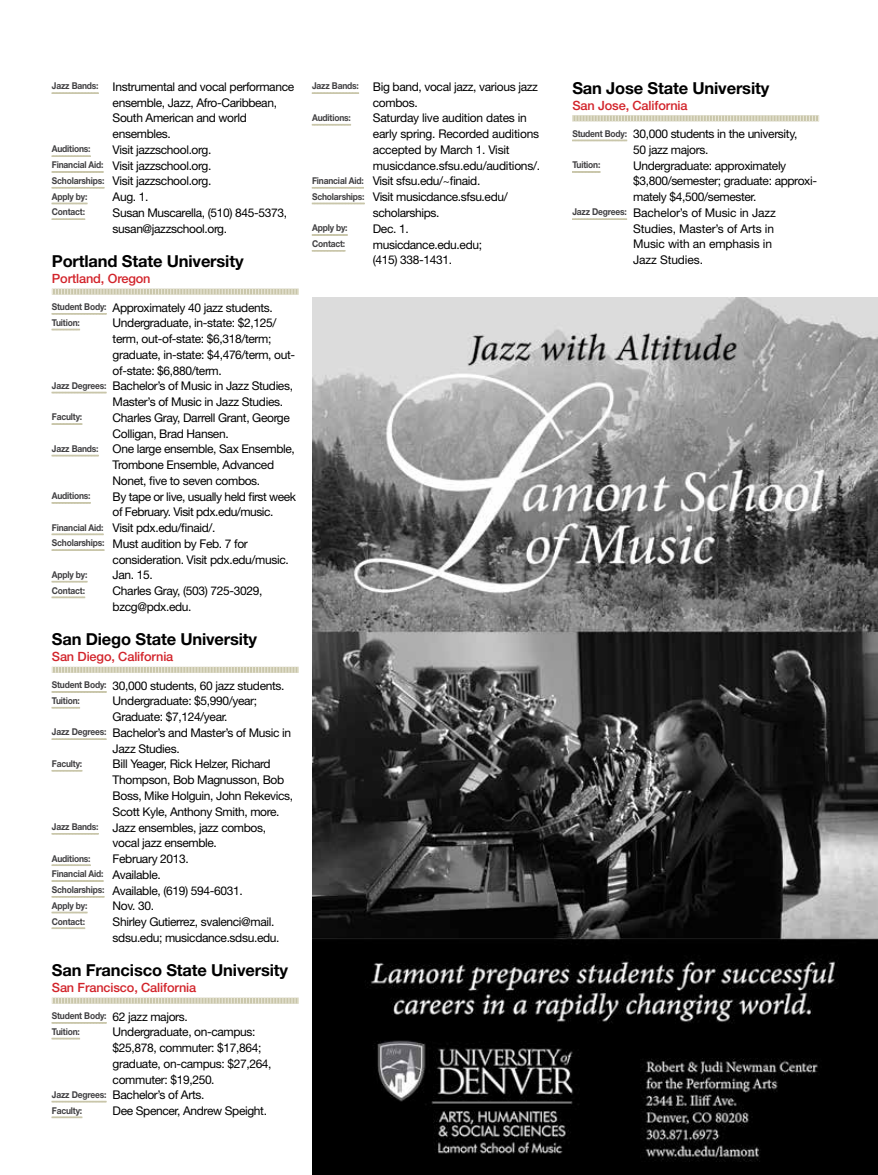
<style>
.page{position:relative;width:878px;height:1175px;background:#fff}
.page>*{position:absolute;margin:0;border:0;box-sizing:border-box;transform-origin:0 0}
.t1{font:700 16.5px "Helvetica Neue";letter-spacing:-.01em;color:#000}
.t2{font:500 12.75px "Helvetica Neue";letter-spacing:-.01em;color:#d2232a}
.t3{font:12px/15.8px "Helvetica Neue";letter-spacing:-.03em;color:#000}
.t4{font:12px "Helvetica Neue";letter-spacing:-.01em;color:#000}
.t5{font:700 9.3px "Helvetica Neue";letter-spacing:-.02em;color:#414042;scale:.9 1}
.s1{font-weight:700;font-size:9.3px;color:#414042}
.s2{font-weight:400;font-size:12px;color:#000}
</style>
<div class="page">
<svg style="left:52px;top:92px;width:47px;height:2px"></svg>
<svg style="left:52px;top:155px;width:39px;height:2px"></svg>
<svg style="left:52px;top:171px;width:52px;height:2px"></svg>
<svg style="left:52px;top:187px;width:53px;height:1px"></svg>
<svg style="left:52px;top:203px;width:36px;height:1px"></svg>
<svg style="left:52px;top:218px;width:33px;height:2px"></svg>
<svg style="left:52px;top:289px;width:246px;height:6px"></svg>
<svg style="left:52px;top:313px;width:55px;height:1px"></svg>
<svg style="left:52px;top:329px;width:28px;height:1px"></svg>
<svg style="left:52px;top:392px;width:55px;height:1px"></svg>
<svg style="left:52px;top:423px;width:31px;height:2px"></svg>
<svg style="left:52px;top:455px;width:47px;height:1px"></svg>
<svg style="left:52px;top:502px;width:39px;height:1px"></svg>
<svg style="left:52px;top:533px;width:52px;height:2px"></svg>
<svg style="left:52px;top:549px;width:53px;height:2px"></svg>
<svg style="left:52px;top:581px;width:36px;height:1px"></svg>
<svg style="left:52px;top:596px;width:33px;height:2px"></svg>
<svg style="left:52px;top:667px;width:246px;height:6px"></svg>
<svg style="left:52px;top:691px;width:55px;height:1px"></svg>
<svg style="left:52px;top:707px;width:28px;height:1px"></svg>
<svg style="left:52px;top:738px;width:55px;height:2px"></svg>
<svg style="left:52px;top:770px;width:31px;height:1px"></svg>
<svg style="left:52px;top:833px;width:47px;height:1px"></svg>
<svg style="left:52px;top:864px;width:39px;height:2px"></svg>
<svg style="left:52px;top:880px;width:52px;height:1px"></svg>
<svg style="left:52px;top:896px;width:53px;height:1px"></svg>
<svg style="left:52px;top:911px;width:36px;height:2px"></svg>
<svg style="left:52px;top:927px;width:33px;height:2px"></svg>
<svg style="left:52px;top:997px;width:246px;height:6px"></svg>
<svg style="left:52px;top:1022px;width:55px;height:1px"></svg>
<svg style="left:52px;top:1037px;width:28px;height:2px"></svg>
<svg style="left:52px;top:1100px;width:55px;height:2px"></svg>
<svg style="left:52px;top:1116px;width:31px;height:2px"></svg>
<svg style="left:312px;top:92px;width:47px;height:2px"></svg>
<svg style="left:312px;top:124px;width:39px;height:1px"></svg>
<svg style="left:312px;top:187px;width:52px;height:1px"></svg>
<svg style="left:312px;top:203px;width:53px;height:1px"></svg>
<svg style="left:312px;top:234px;width:36px;height:2px"></svg>
<svg style="left:312px;top:250px;width:34px;height:1px"></svg>
<svg style="left:572px;top:115px;width:247px;height:6px"></svg>
<svg style="left:572px;top:140px;width:55px;height:1px"></svg>
<svg style="left:572px;top:171px;width:29px;height:2px"></svg>
<svg style="left:572px;top:218px;width:55px;height:2px"></svg>
<img style="left:312px;top:297px;width:566px;height:877px">
<p class="t3" style="left:113px;top:79px;width:183px;text-indent:-61px"><span class="s1">Jazz Bands:</span> Instrumental and vocal performance ensemble, Jazz, Afro-Caribbean,<br>South American and world ensembles.</p>
<p class="t5" style="left:52px;top:143px;width:45px">Auditions:</p>
<p class="t3" style="left:52px;top:142px;width:161px;text-align:justify;text-indent:61px">Visit jazzschool.org.<br><span class="s1">Financial Aid:</span> Visit jazzschool.org.<br><span class="s1">Scholarships:</span> Visit jazzschool.org.</p>
<p class="t5" style="left:52px;top:191px;width:41px">Apply by:</p>
<p class="t3" style="left:113px;top:189px;width:37px">Aug. 1.</p>
<p class="t5" style="left:52px;top:206px;width:38px">Contact:</p>
<p class="t3" style="left:113px;top:205px;width:176px">Susan Muscarella, (510) 845-5373, susan@jazzschool.org.</p>
<h1 class="t1" style="left:52px;top:251px;width:193px">Portland State University</h1>
<p class="t2" style="left:52px;top:271px;width:100px">Portland, Oregon</p>
<p class="t3" style="left:52px;top:299px;width:222px"><span class="s1">Student Body:</span> Approximately 40 jazz students.</p>
<p class="t5" style="left:52px;top:317px;width:33px">Tuition:</p>
<p class="t3" style="left:113px;top:315px;width:165px">Undergraduate, in-state: $2,125/</p>
<p class="t3" style="left:113px;top:331px;width:160px">term, out-of-state: $6,318/term;</p>
<p class="t3" style="left:113px;top:346px;width:184px">graduate, in-state: $4,476/term, out-</p>
<p class="t3" style="left:113px;top:362px;width:111px">of-state: $6,880/term.</p>
<p class="t3" style="left:52px;top:378px;width:243px"><span class="s1">Jazz Degrees:</span> Bachelor’s of Music in Jazz Studies,</p>
<p class="t3" style="left:113px;top:394px;width:172px">Master’s of Music in Jazz Studies.</p>
<p class="t5" style="left:52px;top:411px;width:35px">Faculty:</p>
<p class="t3" style="left:113px;top:409px;width:179px">Charles Gray, Darrell Grant, George</p>
<p class="t3" style="left:113px;top:425px;width:118px">Colligan, Brad Hansen.</p>
<p class="t3" style="left:52px;top:441px;width:244px"><span class="s1">Jazz Bands:</span> One large ensemble, Sax Ensemble,</p>
<p class="t3" style="left:113px;top:457px;width:163px">Trombone Ensemble, Advanced</p>
<p class="t3" style="left:113px;top:472px;width:149px">Nonet, five to seven combos.</p>
<p class="t5" style="left:52px;top:490px;width:45px">Auditions:</p>
<p class="t3" style="left:113px;top:488px;width:185px">By tape or live, usually held first week</p>
<p class="t3" style="left:113px;top:504px;width:162px">of February. Visit pdx.edu/music.</p>
<p class="t3" style="left:52px;top:520px;width:165px"><span class="s1">Financial Aid:</span> Visit pdx.edu/finaid/.</p>
<p class="t3" style="left:52px;top:535px;width:197px"><span class="s1">Scholarships:</span> Must audition by Feb. 7 for</p>
<p class="t3" style="left:113px;top:551px;width:178px">consideration. Visit pdx.edu/music.</p>
<p class="t5" style="left:52px;top:569px;width:41px">Apply by:</p>
<p class="t3" style="left:113px;top:567px;width:42px">Jan. 15.</p>
<p class="t5" style="left:52px;top:584px;width:38px">Contact:</p>
<p class="t3" style="left:113px;top:583px;width:151px">Charles Gray, (503) 725-3029, bzcg@pdx.edu.</p>
<h1 class="t1" style="left:52px;top:629px;width:207px">San Diego State University</h1>
<p class="t2" style="left:52px;top:649px;width:123px">San Diego, California</p>
<p class="t3" style="left:52px;top:677px;width:234px"><span class="s1">Student Body:</span> 30,000 students, 60 jazz students.</p>
<p class="t5" style="left:52px;top:695px;width:33px">Tuition:</p>
<p class="t3" style="left:113px;top:693px;width:146px">Undergraduate: $5,990/year;</p>
<p class="t3" style="left:113px;top:709px;width:116px">Graduate: $7,124/year.</p>
<p class="t3" style="left:52px;top:724px;width:241px"><span class="s1">Jazz Degrees:</span> Bachelor’s and Master’s of Music in</p>
<p class="t3" style="left:113px;top:740px;width:68px">Jazz Studies.</p>
<p class="t5" style="left:52px;top:758px;width:35px">Faculty:</p>
<p class="t3" style="left:113px;top:756px;width:160px">Bill Yeager, Rick Helzer, Richard</p>
<p class="t3" style="left:113px;top:772px;width:173px">Thompson, Bob Magnusson, Bob</p>
<p class="t3" style="left:113px;top:787px;width:182px">Boss, Mike Holguin, John Rekevics,</p>
<p class="t3" style="left:113px;top:803px;width:168px">Scott Kyle, Anthony Smith, more.</p>
<p class="t3" style="left:52px;top:819px;width:216px"><span class="s1">Jazz Bands:</span> Jazz ensembles, jazz combos,</p>
<p class="t3" style="left:113px;top:835px;width:106px">vocal jazz ensemble.</p>
<p class="t5" style="left:52px;top:852px;width:45px">Auditions:</p>
<p class="t3" style="left:113px;top:850px;width:78px">February 2013.</p>
<p class="t5" style="left:52px;top:868px;width:122px">Financial Aid: <span class="s2">Available.</span></p>
<p class="t3" style="left:52px;top:882px;width:192px"><span class="s1">Scholarships:</span> Available, (619) 594-6031.</p>
<p class="t5" style="left:52px;top:899px;width:41px">Apply by:</p>
<p class="t3" style="left:113px;top:898px;width:43px">Nov. 30.</p>
<p class="t5" style="left:52px;top:915px;width:38px">Contact:</p>
<p class="t3" style="left:113px;top:913px;width:168px">Shirley Gutierrez, svalenci@mail. sdsu.edu; musicdance.sdsu.edu.</p>
<h1 class="t1" style="left:52px;top:960px;width:238px">San Francisco State University</h1>
<p class="t2" style="left:52px;top:980px;width:146px">San Francisco, California</p>
<p class="t3" style="left:52px;top:1008px;width:137px"><span class="s1">Student Body:</span> 62 jazz majors.</p>
<p class="t5" style="left:52px;top:1025px;width:33px">Tuition:</p>
<p class="t3" style="left:113px;top:1024px;width:144px">Undergraduate, on-campus:</p>
<p class="t3" style="left:113px;top:1039px;width:150px">$25,878, commuter: $17,864;</p>
<p class="t3" style="left:113px;top:1055px;width:160px">graduate, on-campus: $27,264,</p>
<p class="t3" style="left:113px;top:1071px;width:103px">commuter: $19,250.</p>
<p class="t3" style="left:52px;top:1087px;width:154px"><span class="s1">Jazz Degrees:</span> Bachelor’s of Arts.</p>
<p class="t5" style="left:52px;top:1104px;width:35px">Faculty:</p>
<p class="t3" style="left:113px;top:1102px;width:156px">Dee Spencer, Andrew Speight.</p>
<p class="t3" style="left:373px;top:79px;width:166px;text-indent:-61px"><span class="s1">Jazz Bands:</span> Big band, vocal jazz, various jazz combos.</p>
<p class="t5" style="left:312px;top:112px;width:45px">Auditions:</p>
<p class="t3" style="left:373px;top:110px;width:155px">Saturday live audition dates in</p>
<p class="t3" style="left:373px;top:126px;width:168px">early spring. Recorded auditions</p>
<p class="t3" style="left:373px;top:142px;width:138px">accepted by March 1. Visit</p>
<p class="t3" style="left:373px;top:157px;width:169px">musicdance.sfsu.edu/auditions/.</p>
<p class="t3" style="left:312px;top:173px;width:170px"><span class="s1">Financial Aid:</span> Visit sfsu.edu/~finaid.</p>
<p class="t3" style="left:312px;top:189px;width:197px"><span class="s1">Scholarships:</span> Visit musicdance.sfsu.edu/</p>
<p class="t3" style="left:373px;top:205px;width:68px">scholarships.</p>
<p class="t5" style="left:312px;top:222px;width:41px">Apply by:</p>
<p class="t3" style="left:373px;top:220px;width:37px">Dec. 1.</p>
<p class="t5" style="left:312px;top:238px;width:38px">Contact:</p>
<p class="t3" style="left:373px;top:236px;width:111px">musicdance.edu.edu; (415) 338-1431.</p>
<h1 class="t1" style="left:572px;top:78px;width:198px">San Jose State University</h1>
<p class="t2" style="left:572px;top:98px;width:117px">San Jose, California</p>
<p class="t3" style="left:633px;top:126px;width:166px;text-indent:-61px"><span class="s1">Student Body:</span> 30,000 students in the university,<br>50 jazz majors.</p>
<p class="t5" style="left:572px;top:159px;width:33px">Tuition:</p>
<p class="t3" style="left:633px;top:157px;width:155px">Undergraduate: approximately</p>
<p class="t3" style="left:633px;top:173px;width:185px">$3,800/semester; graduate: approxi-</p>
<p class="t3" style="left:633px;top:189px;width:125px">mately $4,500/semester.</p>
<p class="t4" style="left:572px;top:205px;width:205px"><span class="s1">Jazz Degrees:</span> Bachelor’s of Music in Jazz</p>
<p class="t4" style="left:633px;top:221px;width:142px">Studies, Master’s of Arts in</p>
<p class="t4" style="left:633px;top:237px;width:140px">Music with an emphasis in</p>
<p class="t4" style="left:633px;top:253px;width:71px">Jazz Studies.</p>
</div>
